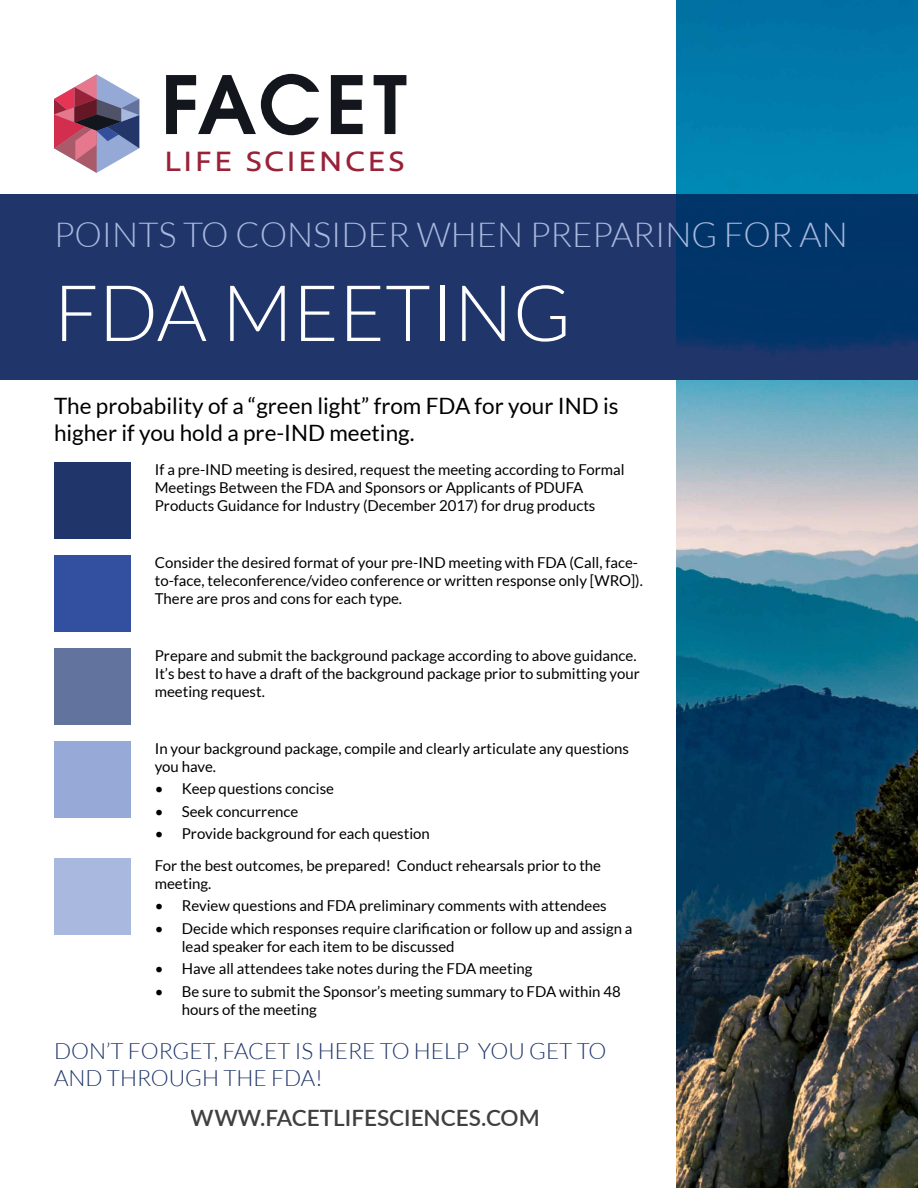
<style>
.page{position:relative;width:918px;height:1188px;background:#fff}
.page>*{position:absolute;margin:0;border:0;box-sizing:border-box;transform-origin:0 0}
.t1{font:600 79.8px "ITC Avant Garde Std";letter-spacing:.045em;color:#14161e}
.t2{font:300 78px "Lato";color:#fff}
.t3{font:300 34.5px "Lato";color:#a9b8de}
.t4{font:28.5px "Ingra Wd";letter-spacing:.075em;color:#992238}
.t5{font:22.5px/27px "Lato";color:#000}
.t6{font:300 22.5px/27px "Lato";color:#20356a}
.t7{font:600 22.5px "Lato";color:#3f4042}
.t8{font:15px/18px "Lato";color:#000}
</style>
<div class="page">
<img style="left:677px;top:0;width:241px;height:1188px">
<svg style="left:54px;top:74px;width:85px;height:99px"></svg>
<svg style="left:0;top:194px;width:918px;height:186px;background:#19356a"></svg>
<div style="left:54px;top:463px;width:77px;height:76px;background:#20356a"></div>
<div style="left:54px;top:649px;width:77px;height:76px;background:#62739e"></div>
<div style="left:54px;top:742px;width:77px;height:76px;background:#96a9d7"></div>
<div style="left:54px;top:556px;width:77px;height:76px;background:#32509f"></div>
<div style="left:54px;top:859px;width:77px;height:76px;background:#a9b8de"></div>
<h1 class="t1" style="left:161px;top:53px;width:247px">FACET</h1>
<h3 class="t4" style="left:164px;top:143px;width:242px">LIFE SCIENCES</h3>
<h3 class="t3" style="left:54px;top:217px;width:795px">POINTS TO CONSIDER WHEN PREPARING FOR AN</h3>
<h2 class="t2" style="left:54px;top:271px;width:519px">FDA MEETING</h2>
<h3 class="t5" style="left:54px;top:392px;width:566px">The probability of a “green light” from FDA for your IND is higher if you hold a pre-IND meeting.</h3>
<p class="t8" style="left:155px;top:460px;width:471px">If a pre-IND meeting is desired, request the meeting according to Formal<br>Meetings Between the FDA and Sponsors or Applicants of PDUFA<br>Products Guidance for Industry (December 2017) for drug products</p>
<p class="t8" style="left:155px;top:553px;width:490px">Consider the desired format of your pre-IND meeting with FDA (Call, face&shy;to-face, teleconference/video conference or written response only [WRO]).<br>There are pros and cons for each type.</p>
<p class="t8" style="left:155px;top:646px;width:487px">Prepare and submit the background package according to above guidance.<br>It’s best to have a draft of the background package prior to submitting your meeting request.</p>
<p class="t8" style="left:155px;top:739px;width:476px">In your background package, compile and clearly articulate any questions you have.</p>
<p class="t8" style="left:155px;top:780px;width:181px">• Keep questions concise</p>
<p class="t8" style="left:155px;top:802px;width:145px">• Seek concurrence</p>
<p class="t8" style="left:155px;top:818px;width:448px;line-height:31.5px">• Provide background for each question<br>For the best outcomes, be prepared! Conduct rehearsals prior to the</p>
<p class="t8" style="left:155px;top:874px;width:58px">meeting.</p>
<p class="t8" style="left:155px;top:897px;width:454px">• Review questions and FDA preliminary comments with attendees</p>
<p class="t8" style="left:182px;top:919px;width:452px;text-indent:-27px">• Decide which responses require clarification or follow up and assign a lead speaker for each item to be discussed</p>
<p class="t8" style="left:155px;top:960px;width:379px">• Have all attendees take notes during the FDA meeting</p>
<p class="t8" style="left:182px;top:982px;width:441px;text-indent:-27px">• Be sure to submit the Sponsor’s meeting summary to FDA within 48 hours of the meeting</p>
<h3 class="t6" style="left:54px;top:1038px;width:554px">DON’T FORGET, FACET IS HERE TO HELP YOU GET TO<br>AND THROUGH THE FDA!</h3>
<h3 class="t7" style="left:191px;top:1101px;width:350px">WWW.FACETLIFESCIENCES.COM</h3>
</div>
